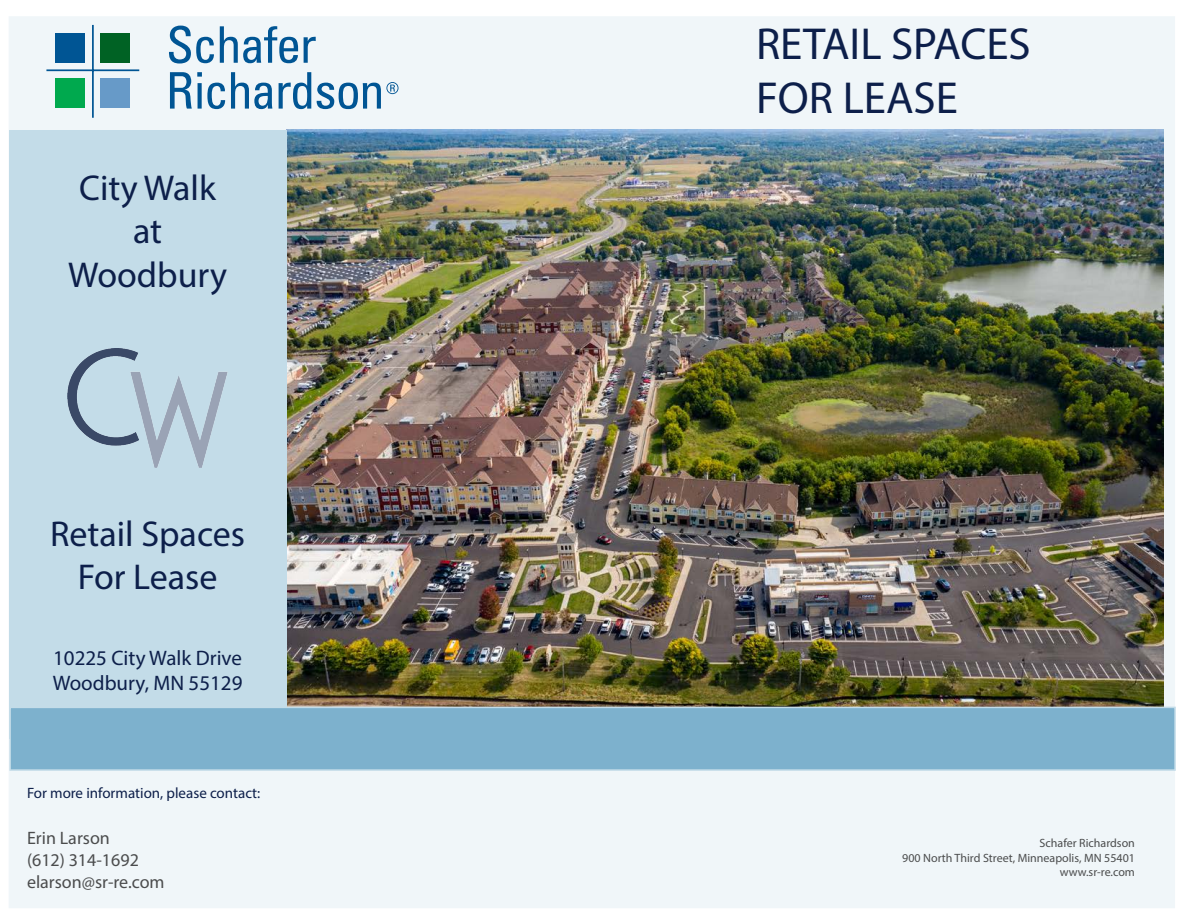
<style>
.page{position:relative;width:1188px;height:918px;background:#fff}
.page>*{position:absolute;margin:0;border:0;box-sizing:border-box;transform-origin:0 0}
.t1{font:45px/54px "Myriad Pro";color:#0d1f4a}
.t2{font:36px "Myriad Pro";color:#0d1f4a}
.t3{font:21px "Myriad Pro";color:#0d1f4a}
.t4{font:18px "Myriad Pro";color:#4b4c4d}
.t5{font:15px "Myriad Pro";color:#0d1f4a}
.t6{font:12px "Myriad Pro";color:#4b4c4d}
</style>
<div class="page">
<div style="left:9px;top:16px;width:1166px;height:892px;background:#f0f6f9"></div>
<img style="left:287px;top:130px;width:877px;height:577px">
<div style="left:56px;top:33px;width:29px;height:30px;background:#005594"></div>
<div style="left:101px;top:33px;width:29px;height:30px;background:#006224"></div>
<div style="left:56px;top:78px;width:29px;height:29px;background:#00a94e"></div>
<div style="left:101px;top:78px;width:29px;height:29px;background:#679ac8"></div>
<svg style="left:169px;top:26px;width:45px;height:38px"></svg>
<svg style="left:220px;top:26px;width:78px;height:37px"></svg>
<svg style="left:304px;top:37px;width:12px;height:26px"></svg>
<svg style="left:170px;top:72px;width:55px;height:37px"></svg>
<svg style="left:231px;top:72px;width:41px;height:37px"></svg>
<svg style="left:279px;top:72px;width:32px;height:37px"></svg>
<hr style="left:92px;top:25px;width:2px;height:93px;background:#005594">
<hr style="left:46px;top:69px;width:93px;height:2px;background:#005594">
<svg style="left:317px;top:82px;width:82px;height:27px"></svg>
<div style="left:9px;top:130px;width:278px;height:609px;background:#c3dce8"></div>
<div style="left:9px;top:707px;width:1167px;height:64px;background:#7db1cd;border:2px solid #c3dce8"></div>
<img style="left:68px;top:348px;width:160px;height:119px">
<p class="t2" style="left:79px;top:166px;width:138px">City Walk</p>
<p class="t2" style="left:133px;top:209px;width:31px">at</p>
<p class="t2" style="left:68px;top:252px;width:161px">Woodbury</p>
<p class="t2" style="left:50px;top:512px;width:197px">Retail Spaces</p>
<p class="t2" style="left:78px;top:555px;width:141px">For Lease</p>
<p class="t3" style="left:53px;top:645px;width:190px">10225 City Walk Drive</p>
<p class="t3" style="left:53px;top:670px;width:191px">Woodbury, MN 55129</p>
<p class="t5" style="left:27px;top:783px;width:235px">For more information, please contact:</p>
<p class="t4" style="left:27px;top:827px;width:84px">Erin Larson</p>
<p class="t4" style="left:27px;top:849px;width:113px">(612) 314-1692</p>
<p class="t4" style="left:27px;top:871px;width:139px">elarson@sr-re.com</p>
<p class="t1" style="left:756px;top:16px;width:276px">RETAIL SPACES<br>FOR LEASE</p>
<p class="t6" style="left:1040px;top:836px;width:97px">Schafer Richardson</p>
<p class="t6" style="left:902px;top:850px;width:234px">900 North Third Street, Minneapolis, MN 55401</p>
<p class="t6" style="left:1060px;top:865px;width:77px">www.sr-re.com</p>
</div>
